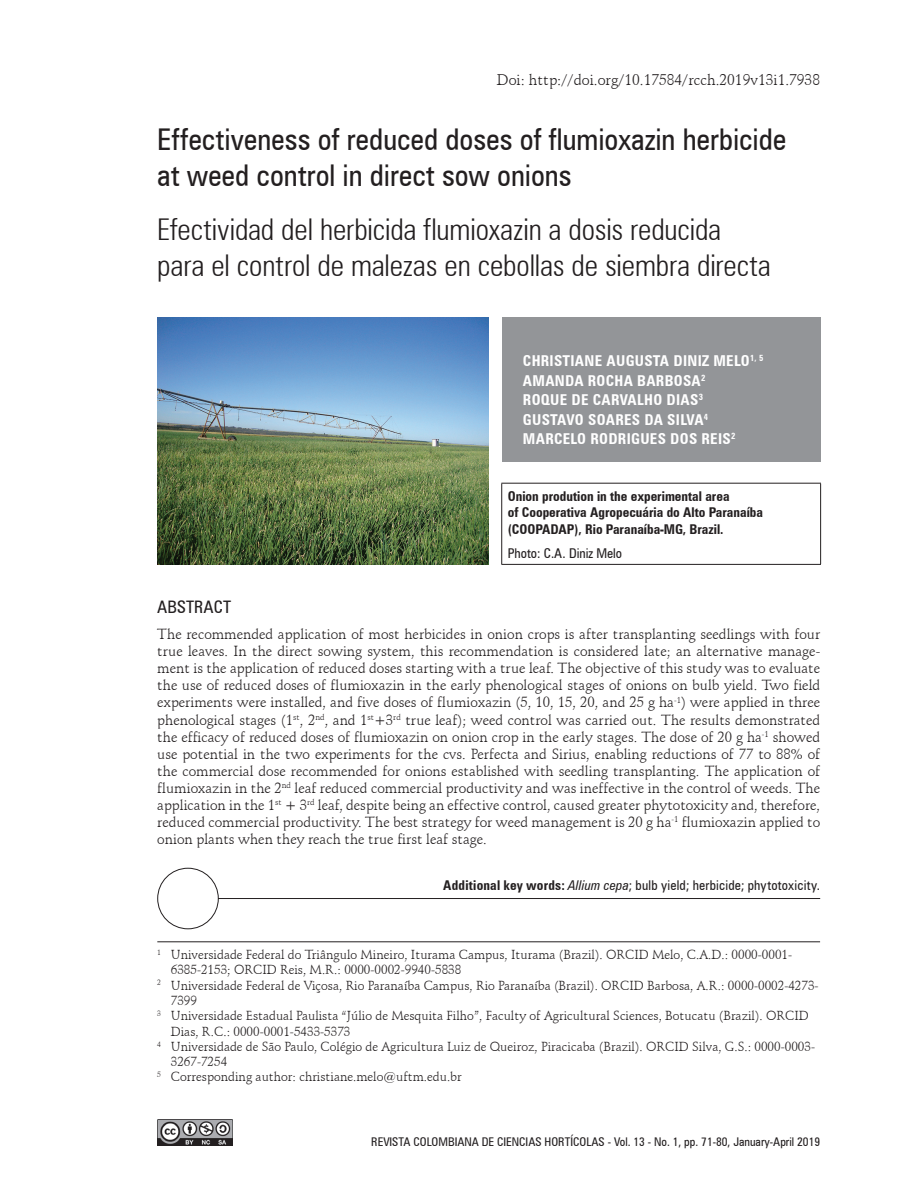
<style>
.page{position:relative;width:918px;height:1188px;background:#fff}
.page>*{position:absolute;margin:0;border:0;box-sizing:border-box;transform-origin:0 0}
.t1{font:300 condensed 30px/36px "Zurich BT";letter-spacing:-.005em;color:#231f20}
.t2{font:condensed 30px/36px "Zurich BT";color:#231f20}
.t3{font:condensed 17.25px "Zurich BT";color:#231f20}
.t4{font:700 condensed 15px/19.5px "Zurich BT";letter-spacing:.02em;color:#fff}
.t5{font:15px "Schneidler BT";color:#231f20}
.t6{font:14.25px/17.1px "Schneidler BT";color:#231f20;text-align:justify}
.t7{font:700 condensed 13.5px/16.2px "Zurich BT";color:#231f20}
.t8{font:condensed 13.5px "Zurich BT";letter-spacing:.01em;color:#231f20}
.t9{font:12.75px "Schneidler BT";color:#231f20}
.t10{font:condensed 12px "Zurich BT";color:#231f20}
.s1{font-weight:700}
.s2{font-style:italic}
</style>
<div class="page">
<img style="left:157px;top:1119px;width:76px;height:26px">
<div style="left:502px;top:317px;width:319px;height:145px;background:#939598"></div>
<hr style="left:501px;top:483px;width:320px;height:1px;background:#231f20">
<hr style="left:501px;top:484px;width:1px;height:80px;background:#231f20">
<hr style="left:820px;top:484px;width:1px;height:80px;background:#231f20">
<hr style="left:501px;top:564px;width:320px;height:1px;background:#231f20">
<hr style="left:157px;top:942px;width:663px;height:1px;background:#231f20">
<img style="left:157px;top:318px;width:332px;height:246px">
<svg style="left:157px;top:867px;width:664px;height:63px"></svg>
<p class="t5" style="left:497px;top:70px;width:325px">Doi: http://doi.org/10.17584/rcch.2019v13i1.7938</p>
<h1 class="t2" style="left:157px;top:121px;width:630px">Effectiveness of reduced doses of flumioxazin herbicide at weed control in direct sow onions</h1>
<h1 class="t1" style="left:157px;top:211px;width:615px">Efectividad del herbicida flumioxazin a dosis reducida para el control de malezas en cebollas de siembra directa</h1>
<p class="t4" style="left:523px;top:351px;width:242px">CHRISTIANE AUGUSTA DINIZ MELO<sup>1,</sup> <sup>5<br></sup>AMANDA ROCHA BARBOSA<sup>2<br></sup>ROQUE DE CARVALHO DIAS<sup>3<br></sup>GUSTAVO SOARES DA SILVA<sup>4<br></sup>MARCELO RODRIGUES DOS REIS<sup>2</sup></p>
<p class="t7" style="left:508px;top:488px;width:257px">Onion prodution in the experimental area<br>of Cooperativa Agropecuária do Alto Paranaíba (COOPADAP), Rio Paranaíba-MG, Brazil.</p>
<p class="t8" style="left:508px;top:545px;width:116px">Photo: C.A. Diniz Melo</p>
<p class="t3" style="left:157px;top:597px;width:75px">ABSTRACT</p>
<p class="t6" style="left:157px;top:626px;width:664px">The recommended application of most herbicides in onion crops is after transplanting seedlings with four true leaves. In the direct sowing system, this recommendation is considered late; an alternative manage&shy;ment is the application of reduced doses starting with a true leaf. The objective of this study was to evaluate the use of reduced doses of flumioxazin in the early phenological stages of onions on bulb yield. Two field experiments were installed, and five doses of flumioxazin (5, 10, 15, 20, and 25 g ha<sup>-1</sup>) were applied in three phenological stages (1<sup>st</sup>, 2<sup>nd</sup>, and 1<sup>st</sup>+3<sup>rd</sup> true leaf); weed control was carried out. The results demonstrated the efficacy of reduced doses of flumioxazin on onion crop in the early stages. The dose of 20 g ha<sup>-1</sup> showed use potential in the two experiments for the cvs. Perfecta and Sirius, enabling reductions of 77 to 88% of the commercial dose recommended for onions established with seedling transplanting. The application of flumioxazin in the 2<sup>nd</sup> leaf reduced commercial productivity and was ineffective in the control of weeds. The application in the 1<sup>st</sup> + 3<sup>rd</sup> leaf, despite being an effective control, caused greater phytotoxicity and, therefore, reduced commercial productivity. The best strategy for weed management is 20 g ha<sup>-1</sup> flumioxazin applied to onion plants when they reach the true first leaf stage.</p>
<p class="t8" style="left:443px;top:877px;width:378px"><span class="s1">Additional key words:</span> <span class="s2">Allium cepa</span>; bulb yield; herbicide; phytotoxicity.</p>
<p class="t9" style="left:157px;top:947px;width:636px"><sup>1</sup> Universidade Federal do Triângulo Mineiro, Iturama Campus, Iturama (Brazil). ORCID Melo, C.A.D.: 0000-0001-</p>
<p class="t9" style="left:171px;top:962px;width:292px">6385-2153; ORCID Reis, M.R.: 0000-0002-9940-5838</p>
<p class="t9" style="left:157px;top:977px;width:663px"><sup>2</sup> Universidade Federal de Viçosa, Rio Paranaíba Campus, Rio Paranaíba (Brazil). ORCID Barbosa, A.R.: 0000-0002-4273-</p>
<p class="t9" style="left:171px;top:993px;width:28px">7399</p>
<p class="t9" style="left:157px;top:1008px;width:653px"><sup>3</sup> Universidade Estadual Paulista “Júlio de Mesquita Filho”, Faculty of Agricultural Sciences, Botucatu (Brazil). ORCID</p>
<p class="t9" style="left:171px;top:1023px;width:181px">Dias, R.C.: 0000-0001-5433-5373</p>
<p class="t9" style="left:157px;top:1039px;width:659px"><sup>4</sup> Universidade de São Paulo, Colégio de Agricultura Luiz de Queiroz, Piracicaba (Brazil). ORCID Silva, G.S.: 0000-0003-</p>
<p class="t9" style="left:171px;top:1054px;width:58px">3267-7254</p>
<p class="t9" style="left:157px;top:1069px;width:306px"><sup>5</sup> Corresponding author: christiane.melo@uftm.edu.br</p>
<p class="t10" style="left:371px;top:1135px;width:450px">REVISTA COLOMBIANA DE CIENCIAS HORTÍCOLAS - Vol. 13 - No. 1, pp. 71-80, January-April 2019</p>
</div>
